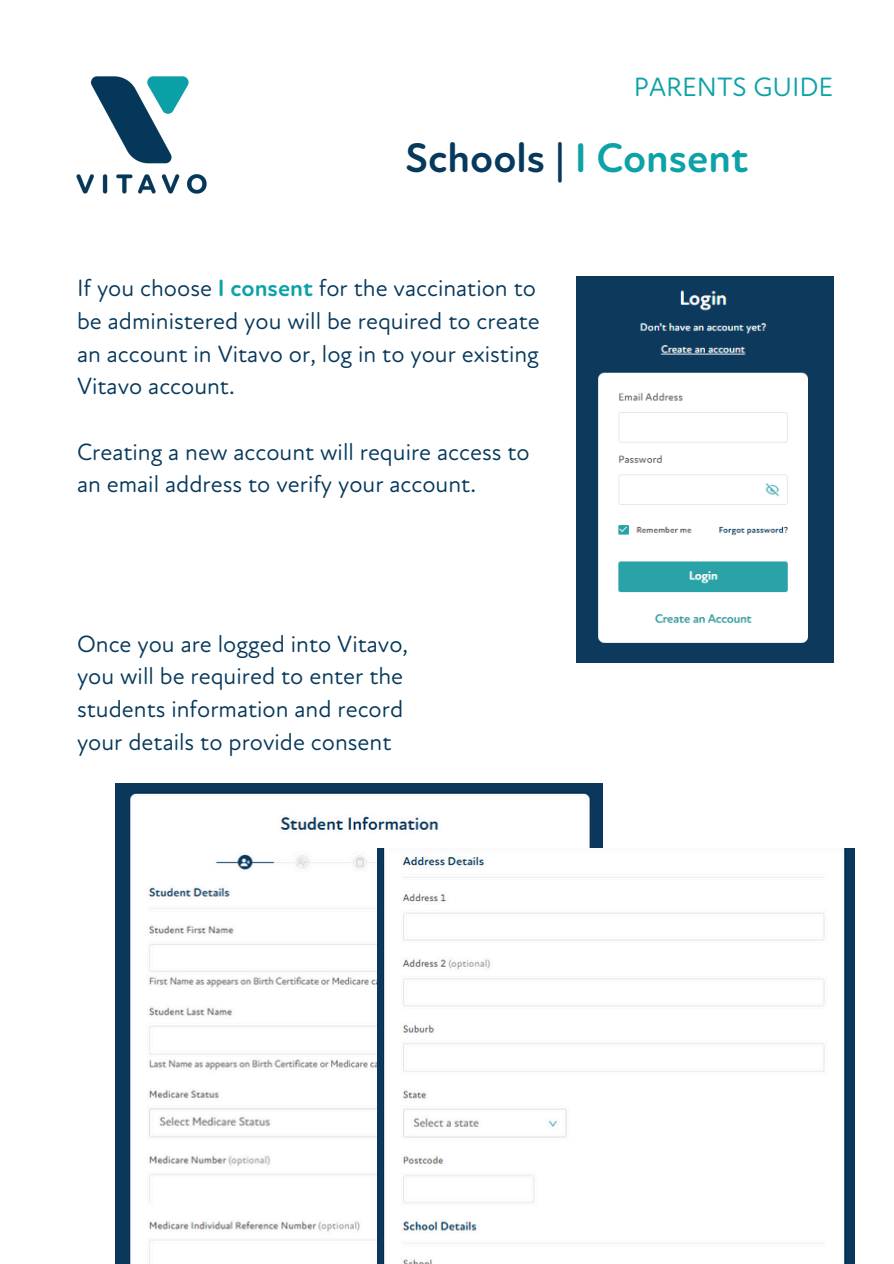
<style>
.page{position:relative;width:894px;height:1264px;background:#fff}
.page>*{position:absolute;margin:0;border:0;box-sizing:border-box;transform-origin:0 0}
.t1{font:700 42px "Atten Round New";color:#07395c}
.t2{font:27px "Atten Round New";color:#0ca2a7}
.t3{font:24px/32.7px "Atten Round New";color:#07395c}
.s1{color:#0ca2a7}
.s2{font-weight:700;color:#0ca2a7}
</style>
<div class="page">
<img style="left:76px;top:76px;width:131px;height:118px">
<img style="left:576px;top:276px;width:257px;height:386px">
<img style="left:115px;top:783px;width:487px;height:480px">
<img style="left:377px;top:848px;width:477px;height:415px">
<h2 class="t2" style="left:633px;top:71px;width:201px">PARENTS GUIDE</h2>
<p class="t1" style="left:405px;top:134px;width:344px">Schools | <span class="s1">I Consent</span></p>
<h1 class="t3" style="left:77px;top:272px;width:464px">If you choose <span class="s2">I consent</span> for the vaccination to be administered you will be required to create an account in Vitavo or, log in to your existing Vitavo account.</h1>
<p class="t3" style="left:77px;top:436px;width:454px">Creating a new account will require access to an email address to verify your account.</p>
<p class="t3" style="left:77px;top:628px;width:332px">Once you are logged into Vitavo, you will be required to enter the students information and record your details to provide consent</p>
</div>
